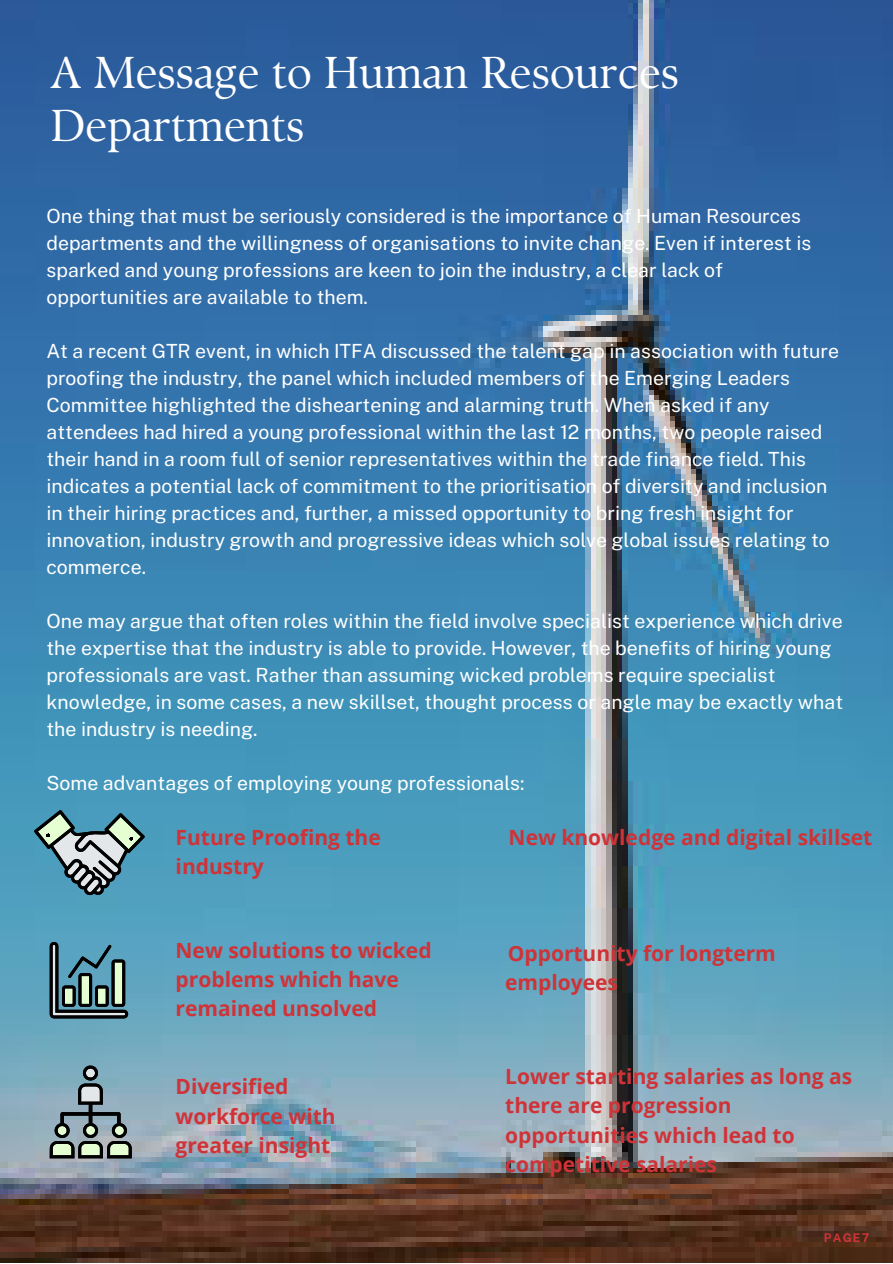
<style>
.page{position:relative;width:893px;height:1264px;background:#fff}
.page>*{position:absolute;margin:0;border:0;box-sizing:border-box;transform-origin:0 0}
.t1{font:44.55px/52.8px "TY Serif D";color:#fff}
.t2{font:700 21px/29.2px "Open Sans";color:#cf3338}
.t3{font:19.5px/27px "Public Sans";color:#fff}
.t4{font:700 12px "Public Sans";letter-spacing:.1em;color:#cf3338}
</style>
<div class="page">
<img style="left:0;top:0;width:892px;height:1262px">
<svg style="left:50px;top:1065px;width:82px;height:93px"></svg>
<svg style="left:34px;top:810px;width:111px;height:85px"></svg>
<svg style="left:50px;top:942px;width:78px;height:76px"></svg>
<p class="t1" style="left:51px;top:46px;width:630px">A Message to Human Resources<br>Departments</p>
<p class="t3" style="left:46px;top:202px;width:766px">One thing that must be seriously considered is the importance of Human Resources departments and the willingness of organisations to invite change. Even if interest is sparked and young professions are keen to join the industry, a clear lack of opportunities are available to them.</p>
<p class="t3" style="left:46px;top:337px;width:794px">At a recent GTR event, in which ITFA discussed the talent gap in association with future proofing the industry, the panel which included members of the Emerging Leaders Committee highlighted the disheartening and alarming truth. When asked if any attendees had hired a young professional within the last 12 months, two people raised their hand in a room full of senior representatives within the trade finance field. This indicates a potential lack of commitment to the prioritisation of diversity and inclusion in their hiring practices and, further, a missed opportunity to bring fresh insight for innovation, industry growth and progressive ideas which solve global issues relating to commerce.</p>
<p class="t3" style="left:46px;top:607px;width:798px">One may argue that often roles within the field involve specialist experience which drive the expertise that the industry is able to provide. However, the benefits of hiring young professionals are vast. Rather than assuming wicked problems require specialist knowledge, in some cases, a new skillset, thought process or angle may be exactly what the industry is needing.</p>
<p class="t3" style="left:46px;top:769px;width:479px">Some advantages of employing young professionals:</p>
<p class="t2" style="left:175px;top:822px;width:207px">Future Proofing the industry</p>
<p class="t2" style="left:175px;top:935px;width:257px">New solutions to wicked problems which have remained unsolved</p>
<p class="t2" style="left:175px;top:1071px;width:161px">Diversified workforce with greater insight</p>
<p class="t2" style="left:508px;top:822px;width:365px">New knowledge and digital skillset</p>
<p class="t2" style="left:507px;top:938px;width:269px">Opportunity for longterm</p>
<p class="t2" style="left:505px;top:967px;width:114px">employees</p>
<p class="t2" style="left:505px;top:1061px;width:348px">Lower starting salaries as long as there are progression opportunities which lead to competitive salaries</p>
<p class="t4" style="left:823px;top:1230px;width:47px">PAGE7</p>
</div>
